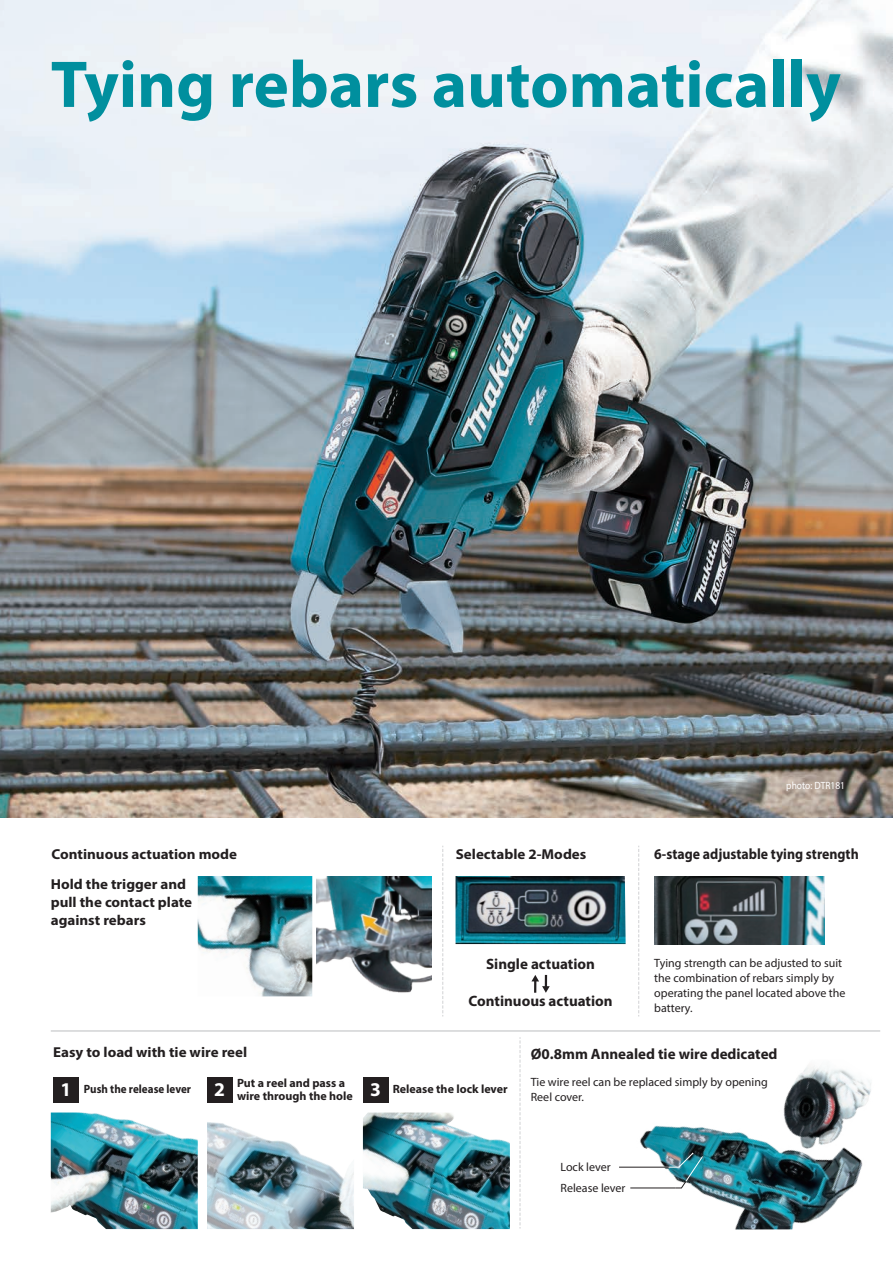
<style>
.page{position:relative;width:893px;height:1263px;background:#fff}
.page>*{position:absolute;margin:0;border:0;box-sizing:border-box;transform-origin:0 0}
.t1{font:700 66.75px "Myriad Pro";color:#008f9e}
.t2{font:700 19.5px "Myriad Pro";color:#fff}
.t3{font:700 15px "Myriad Pro";color:#231f20}
.t4{font:700 15px "Myriad Pro";color:#231f20;scale:.92 1}
.t5{font:700 14.4px/18px "Myriad Pro";color:#231f20;scale:1.04 1}
.t6{font:12px/15px "Myriad Pro";color:#231f20}
.t7{font:700 12px "Myriad Pro";color:#231f20}
.t8{font:700 12px "Myriad Pro";color:#231f20;scale:.92 1}
.t9{font:10.5px "Myriad Pro";color:#fff;scale:.9 1}
</style>
<div class="page">
<img style="left:0;top:0;width:893px;height:817px">
<img style="left:51px;top:1112px;width:147px;height:117px">
<img style="left:207px;top:1122px;width:147px;height:107px">
<img style="left:363px;top:1112px;width:147px;height:117px">
<img style="left:198px;top:876px;width:114px;height:120px">
<img style="left:317px;top:876px;width:114px;height:117px">
<img style="left:654px;top:876px;width:170px;height:68px">
<img style="left:456px;top:876px;width:170px;height:68px">
<hr style="left:51px;top:1030px;width:829px;height:1px;background:#bcbdc0">
<svg style="left:531px;top:975px;width:19px;height:18px"></svg>
<svg style="left:442px;top:846px;width:1px;height:170px"></svg>
<svg style="left:638px;top:846px;width:1px;height:170px"></svg>
<div style="left:53px;top:1077px;width:26px;height:25px;background:#231f20"></div>
<div style="left:207px;top:1077px;width:25px;height:25px;background:#231f20"></div>
<div style="left:363px;top:1077px;width:25px;height:25px;background:#231f20"></div>
<svg style="left:520px;top:1037px;width:1px;height:191px"></svg>
<img style="left:619px;top:1066px;width:252px;height:163px">
<hr style="left:619px;top:1167px;width:50px;height:1px;background:#231f20">
<hr style="left:630px;top:1188px;width:46px;height:1px;background:#231f20">
<svg style="left:668px;top:1153px;width:35px;height:35px"></svg>
<h1 class="t1" style="left:51px;top:41px;width:791px">Tying rebars automatically</h1>
<p class="t5" style="left:52px;top:844px;width:180px">Continuous actuation mode</p>
<p class="t5" style="left:456px;top:844px;width:127px">Selectable 2-Modes</p>
<p class="t5" style="left:51px;top:874px;width:137px">Hold the trigger and pull the contact plate against rebars</p>
<p class="t3" style="left:486px;top:954px;width:110px">Single actuation</p>
<p class="t3" style="left:468px;top:991px;width:146px">Continuous actuation</p>
<p class="t9" style="left:786px;top:779px;width:67px">photo: DTR181</p>
<p class="t4" style="left:654px;top:844px;width:224px">6-stage adjustable tying strength</p>
<p class="t6" style="left:654px;top:955px;width:193px">Tying strength can be adjusted to suit the combination of rebars simply by operating the panel located above the battery.</p>
<p class="t5" style="left:53px;top:1042px;width:188px">Easy to load with tie wire reel</p>
<p class="t8" style="left:84px;top:1081px;width:118px">Push the release lever</p>
<p class="t7" style="left:393px;top:1081px;width:116px">Release the lock lever</p>
<p class="t3" style="left:531px;top:1044px;width:248px">Ø0.8mm Annealed tie wire dedicated</p>
<h2 class="t2" style="left:60px;top:1077px;width:12px">1</h2>
<p class="t7" style="left:214px;top:1088px;width:168px"><sup>2</sup> wire through the hole <sup>3</sup></p>
<p class="t6" style="left:531px;top:1074px;width:238px">Tie wire reel can be replaced simply by opening<br>Reel cover.</p>
<p class="t7" style="left:237px;top:1075px;width:109px">Put a reel and pass a</p>
<p class="t6" style="left:560px;top:1159px;width:52px">Lock lever</p>
<p class="t6" style="left:560px;top:1180px;width:66px">Release lever</p>
</div>
